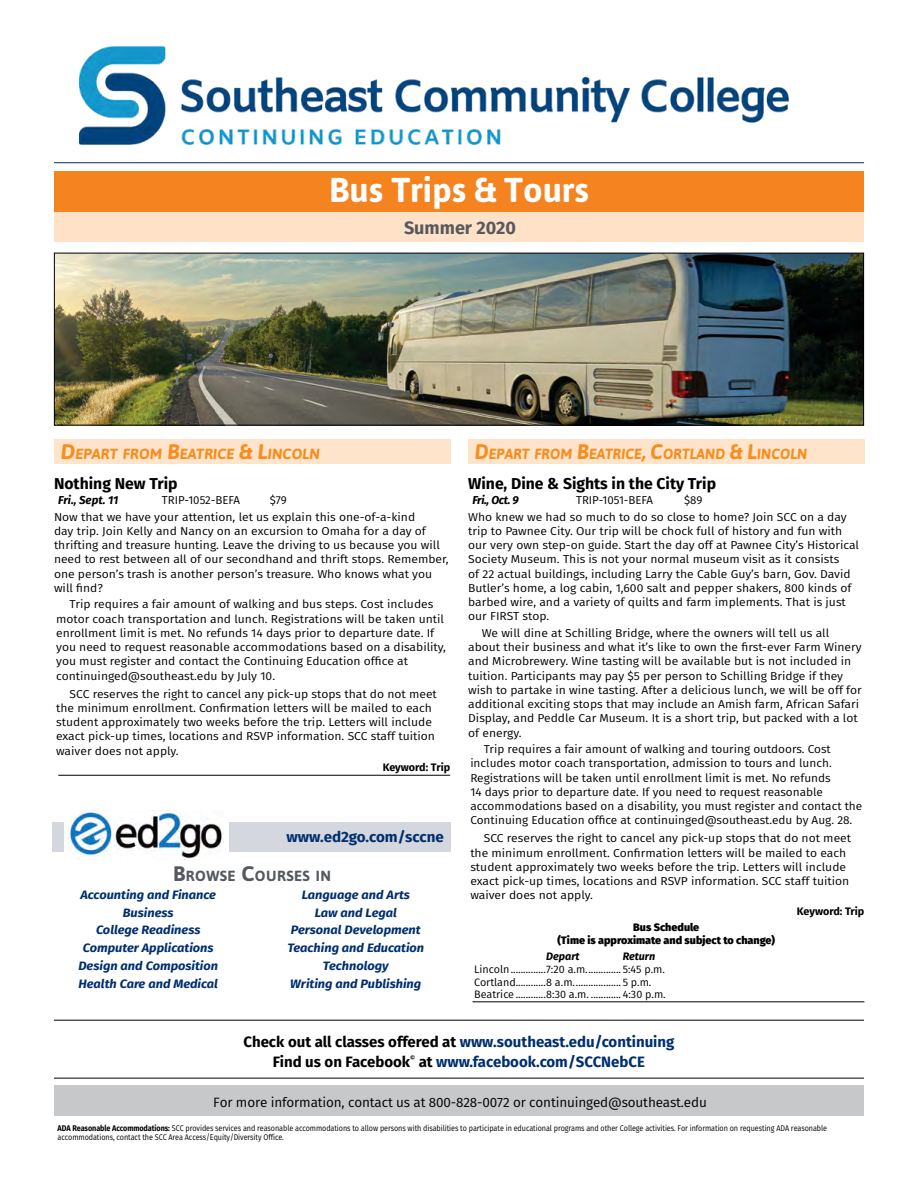
<style>
.page{position:relative;width:918px;height:1188px;background:#fff}
.page>*{position:absolute;margin:0;border:0;box-sizing:border-box;transform-origin:0 0}
.t1{font:700 34.5px "Asap";color:#fff}
.t2{font:700 18px "Fira Sans";color:#565a5f}
.t3{font:700 15.75px "Fira Sans";color:#000}
.t4{font:700 15px "Fira Sans";color:#002f6e}
.t5{font:700 15px "Fira Sans";color:#000}
.OL_website{font:700 14.85px "Fira Sans";color:#002f6e}
.subheader_PI{font:italic 700 14.7px "Asap";color:#f78d1e;scale:.96 1}
.subheader_PI-2{font:italic 700 14.7px "Asap";color:#f78d1e}
.Job_Enhancement_Ad_H{font:700 14.7px "Asap";letter-spacing:.03em;color:#565a5f}
.t6{font:13.5px "Fira Sans";letter-spacing:-.01em;color:#000}
.OL_Ed2Go_topics{font:italic 700 12.15px "Fira Sans";color:#002f6e;scale:1.06 1}
.class_details{font:11.55px/14.2px "Fira Sans";color:#000;scale:1.06 1}
.class_description{font:11.55px/14.2px "Fira Sans";color:#000;scale:1.06 1}
.class_description_pa{font:11.55px/14.2px "Fira Sans";color:#000;scale:1.06 1}
.class_details-2{font:11.55px/14.2px "Fira Sans";color:#000}
.prerequisite{font:11.55px "Fira Sans";color:#000}
.prerequisite-2{font:italic 700 11.55px "Fira Sans";color:#000}
.prerequisite-3{font:italic 700 11.55px "Fira Sans";letter-spacing:-.025em;color:#000}
.bus_schedule_times{font:10.8px/12.8px "Fira Sans";color:#000}
.bus_schedule_header{font:800 10.8px/12.8px "Fira Sans";color:#000;text-align:center}
.keyword_w__line{font:700 10.8px "Fira Sans";color:#000}
.keyword{font:700 10.8px "Fira Sans";color:#000}
.bus_schedule_times-2{font:italic 700 10.8px "Fira Sans";color:#000}
.t7{font:8.25px/9px "Fira Sans";letter-spacing:-.01em;color:#000;scale:.88 1}
.t8{font:700 6.15px "Fira Sans";color:#000}
.s1{font-size:21px}
.s2{font-weight:700;font-style:italic}
.s3{color:#000}
.s4{font-weight:700}
</style>
<div class="page">
<hr style="left:54px;top:162px;width:810px;height:1px;background:#002f6e">
<img style="left:78px;top:46px;width:711px;height:99px">
<div style="left:54px;top:439px;width:396px;height:24px;background:#fee4ca"></div>
<hr style="left:58px;top:775px;width:392px;height:1px;background:#000">
<div style="left:468px;top:439px;width:396px;height:24px;background:#fee4ca"></div>
<hr style="left:473px;top:1002px;width:391px;height:1px;background:#000">
<div style="left:54px;top:171px;width:810px;height:41px;background:#f58320"></div>
<div style="left:54px;top:212px;width:810px;height:30px;background:#fee1c6"></div>
<img style="left:54px;top:252px;width:810px;height:174px">
<div style="left:54px;top:1086px;width:810px;height:30px;background:#c7c8ca"></div>
<hr style="left:54px;top:1020px;width:810px;height:1px;background:#000">
<hr style="left:54px;top:1078px;width:810px;height:1px;background:#000">
<div style="left:52px;top:823px;width:399px;height:29px;background:#d4d7de"></div>
<div style="left:64px;top:811px;width:165px;height:48px;background:#fff"></div>
<img style="left:69px;top:812px;width:155px;height:47px">
<p class="t1" style="left:329px;top:167px;width:261px">Bus Trips &amp; Tours</p>
<p class="t2" style="left:404px;top:212px;width:114px">Summer 2020</p>
<p class="subheader_PI-2" style="left:61px;top:443px;width:261px"><span class="s1">D</span>EPART FROM <span class="s1">B</span>EATRICE <span class="s1">&amp; L</span>INCOLN</p>
<p class="t3" style="left:54px;top:470px;width:125px">Nothing New Trip</p>
<p class="prerequisite-2" style="left:58px;top:491px;width:62px">Fri., Sept. 11</p>
<p class="prerequisite" style="left:162px;top:492px;width:80px">TRIP-1052-BEFA</p>
<p class="prerequisite" style="left:270px;top:492px;width:18px">$79</p>
<p class="class_description" style="left:54px;top:509px;width:374px">Now that we have your attention, let us explain this one-of-a-kind<br>day trip. Join Kelly and Nancy on an excursion to Omaha for a day of thrifting and treasure hunting. Leave the driving to us because you will need to rest between all of our secondhand and thrift stops. Remember, one person’s trash is another person’s treasure. Who knows what you will find?</p>
<p class="class_details" style="left:56px;top:597px;width:369px;text-indent:14px">Trip requires a fair amount of walking and bus steps. Cost includes motor coach transportation and lunch. Registrations will be taken until enrollment limit is met. No refunds 14 days prior to departure date. If you need to request reasonable accommodations based on a disability, you must register and contact the Continuing Education office at continuinged@southeast.edu by July 10.</p>
<p class="class_details" style="left:56px;top:686px;width:361px;text-indent:14px">SCC reserves the right to cancel any pick-up stops that do not meet the minimum enrollment. Confirmation letters will be mailed to each student approximately two weeks before the trip. Letters will include exact pick-up times, locations and RSVP information. SCC staff tuition waiver does not apply.</p>
<p class="keyword_w__line" style="left:383px;top:758px;width:69px">Keyword: Trip</p>
<p class="OL_website" style="left:286px;top:824px;width:159px">www.ed2go.com/sccne</p>
<p class="Job_Enhancement_Ad_H" style="left:173px;top:866px;width:159px"><span class="s1">B</span>ROWSE <span class="s1">C</span>OURSES IN</p>
<p class="OL_Ed2Go_topics" style="left:80px;top:884px;width:130px">Accounting and Finance</p>
<p class="OL_Ed2Go_topics" style="left:123px;top:902px;width:49px">Business</p>
<p class="OL_Ed2Go_topics" style="left:96px;top:920px;width:100px">College Readiness</p>
<p class="OL_Ed2Go_topics" style="left:83px;top:938px;width:125px">Computer Applications</p>
<p class="OL_Ed2Go_topics" style="left:78px;top:956px;width:133px">Design and Composition</p>
<p class="OL_Ed2Go_topics" style="left:79px;top:973px;width:133px">Health Care and Medical</p>
<p class="OL_Ed2Go_topics" style="left:302px;top:884px;width:104px">Language and Arts</p>
<p class="OL_Ed2Go_topics" style="left:315px;top:902px;width:79px">Law and Legal</p>
<p class="OL_Ed2Go_topics" style="left:291px;top:920px;width:124px">Personal Development</p>
<p class="OL_Ed2Go_topics" style="left:287px;top:938px;width:131px">Teaching and Education</p>
<p class="OL_Ed2Go_topics" style="left:323px;top:956px;width:63px">Technology</p>
<p class="OL_Ed2Go_topics" style="left:290px;top:973px;width:125px">Writing and Publishing</p>
<p class="subheader_PI" style="left:475px;top:443px;width:348px"><span class="s1">D</span>EPART FROM <span class="s1">B</span>EATRICE<span class="s1">, C</span>ORTLAND <span class="s1">&amp; L</span>INCOLN</p>
<p class="t3" style="left:468px;top:470px;width:249px">Wine, Dine &amp; Sights in the City Trip</p>
<p class="prerequisite-3" style="left:473px;top:491px;width:48px">Fri., Oct. 9</p>
<p class="prerequisite" style="left:576px;top:492px;width:78px">TRIP-1051-BEFA</p>
<p class="prerequisite" style="left:684px;top:492px;width:20px">$89</p>
<p class="class_description" style="left:468px;top:509px;width:370px">Who knew we had so much to do so close to home? Join SCC on a day trip to Pawnee City. Our trip will be chock full of history and fun with our very own step-on guide. Start the day off at Pawnee City’s Historical Society Museum. This is not your normal museum visit as it consists<br>of 22 actual buildings, including Larry the Cable Guy’s barn, Gov. David Butler’s home, a log cabin, 1,600 salt and pepper shakers, 800 kinds of barbed wire, and a variety of quilts and farm implements. That is just our FIRST stop.</p>
<p class="class_description_pa" style="left:468px;top:625px;width:373px;text-indent:14px">We will dine at Schilling Bridge, where the owners will tell us all about their business and what it’s like to own the first-ever Farm Winery and Microbrewery. Wine tasting will be available but is not included in tuition. Participants may pay $5 per person to Schilling Bridge if they wish to partake in wine tasting. After a delicious lunch, we will be off for additional exciting stops that may include an Amish farm, African Safari Display, and Peddle Car Museum. It is a short trip, but packed with a lot of energy.</p>
<p class="class_details-2" style="left:470px;top:742px;width:394px;text-indent:14px">Trip requires a fair amount of walking and touring outdoors. Cost includes motor coach transportation, admission to tours and lunch.<br>Registrations will be taken until enrollment limit is met. No refunds<br>14 days prior to departure date. If you need to request reasonable accommodations based on a disability, you must register and contact the Continuing Education office at continuinged@southeast.edu by Aug. 28.</p>
<p class="class_details" style="left:470px;top:831px;width:361px;text-indent:14px">SCC reserves the right to cancel any pick-up stops that do not meet the minimum enrollment. Confirmation letters will be mailed to each student approximately two weeks before the trip. Letters will include exact pick-up times, locations and RSVP information. SCC staff tuition waiver does not apply.</p>
<p class="keyword" style="left:797px;top:902px;width:69px">Keyword: Trip</p>
<p class="bus_schedule_header" style="left:557px;top:920px;width:219px">Bus Schedule<br>(Time is approximate and subject to change)</p>
<p class="bus_schedule_times-2" style="left:546px;top:947px;width:35px">Depart</p>
<p class="bus_schedule_times" style="left:474px;top:950px;width:193px;text-indent:149px"><span class="s2">Return </span>Lincoln..............7:20 a.m.............. 5:45 p.m.<br>Cortland............8 a.m................... 5 p.m.<br>Beatrice ............8:30 a.m. ............ 4:30 p.m.</p>
<p class="t4" style="left:244px;top:1029px;width:432px"><span class="s3">Check out all classes offered at</span> www.southeast.edu/continuing</p>
<p class="t5" style="left:273px;top:1049px;width:139px">Find us on Facebook</p>
<p class="t8" style="left:410px;top:1053px;width:6px">©</p>
<p class="t4" style="left:419px;top:1049px;width:228px"><span class="s3">at</span> www.facebook.com/SCCNebCE</p>
<p class="t6" style="left:213px;top:1092px;width:495px">For more information, contact us at 800-828-0072 or continuinged@southeast.edu</p>
<p class="t7" style="left:58px;top:1124px;width:876px"><span class="s4">ADA Reasonable Accommodations:</span> SCC provides services and reasonable accommodations to allow persons with disabilities to participate in educational programs and other College activities. For information on requesting ADA reasonable accommodations, contact the SCC Area Access/Equity/Diversity Office.</p>
</div>
